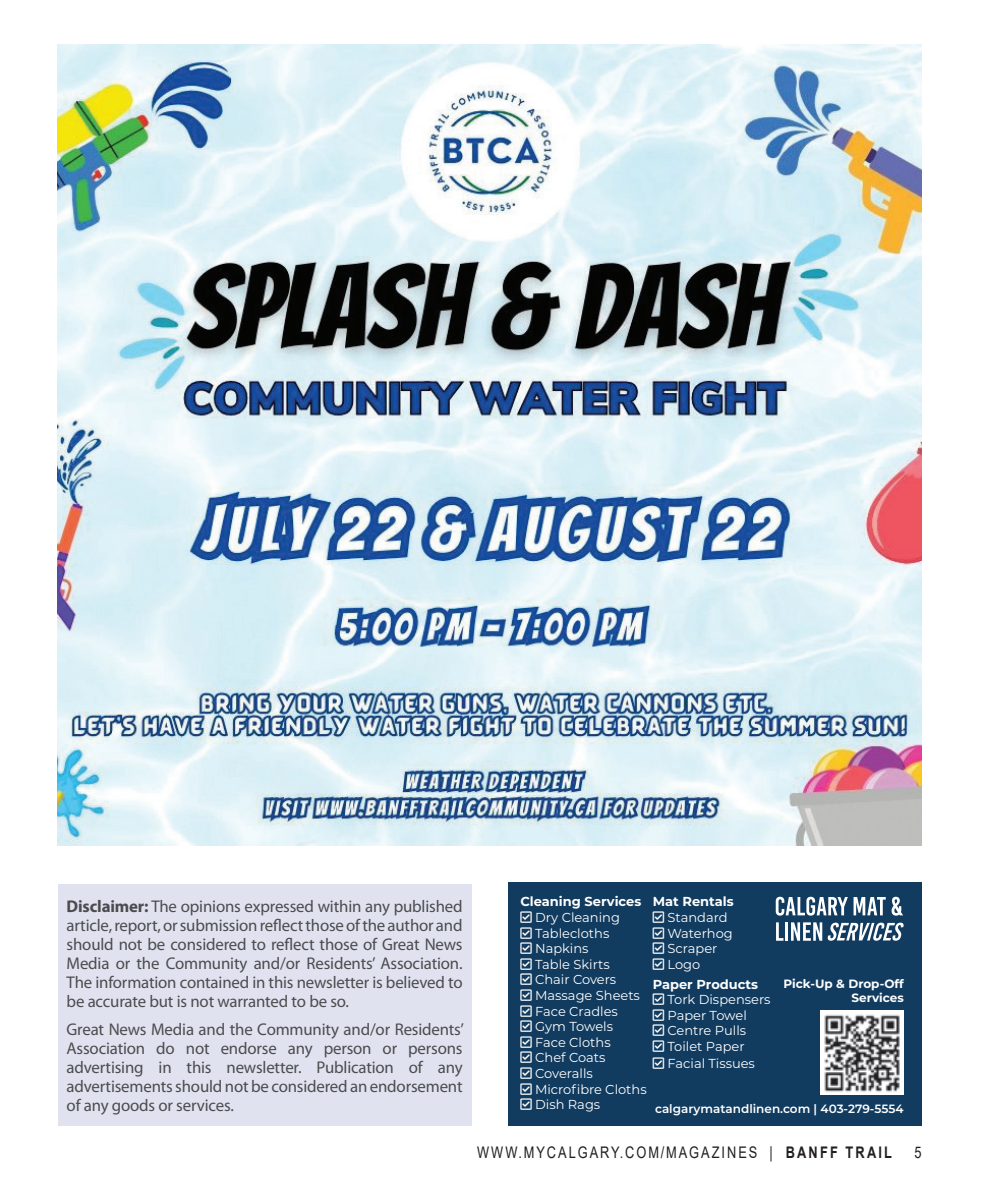
<style>
.page{position:relative;width:990px;height:1188px;background:#fff}
.page>*{position:absolute;margin:0;border:0;box-sizing:border-box;transform-origin:0 0}
.Body_text{font:17px/19px "Myriad Pro";letter-spacing:-.01em;color:#4b4c4d;text-align:justify}
.t1{font:16px "Arial";letter-spacing:.155em;color:#231f20;scale:.8 1}
.t2{font:13px/15.6px "Montserrat";color:#fff}
.t3{font:600 12px "Montserrat";color:#fff}
.t4{font:700 12px/14.4px "Montserrat";color:#fff;text-align:right}
.s1{font-weight:700}
</style>
<div class="page">
<img style="left:58px;top:45px;width:864px;height:801px">
<div style="left:508px;top:883px;width:414px;height:243px;background:#113b5f"></div>
<img style="left:820px;top:1011px;width:84px;height:83px">
<svg style="left:776px;top:897px;width:72px;height:19px"></svg>
<svg style="left:854px;top:897px;width:32px;height:18px"></svg>
<svg style="left:892px;top:897px;width:11px;height:19px"></svg>
<svg style="left:776px;top:922px;width:7px;height:19px"></svg>
<hr style="left:785px;top:922px;width:3px;height:19px;background:#fff">
<svg style="left:791px;top:922px;width:113px;height:19px"></svg>
<div style="left:58px;top:884px;width:414px;height:242px;background:#e0e2f0"></div>
<p class="Body_text" style="left:67px;top:897px;width:398px"><span class="s1">Disclaimer:</span> The opinions expressed within any published article, report, or submission reflect those of the author and should not be considered to reflect those of Great News Media or the Community and/or Residents’ Association.<br>The information contained in this newsletter is believed to be accurate but is not warranted to be so.</p>
<p class="Body_text" style="left:67px;top:1020px;width:399px">Great News Media and the Community and/or Residents’ Association do not endorse any person or persons advertising in this newsletter. Publication of any advertisements should not be considered an endorsement of any goods or services.</p>
<p class="t2" style="left:535px;top:893px;width:113px;text-indent:-15px"><span class="s1">Cleaning Services<br></span>Dry Cleaning<br>Tablecloths<br>Napkins<br>Table Skirts<br>Chair Covers<br>Massage Sheets<br>Face Cradles<br>Gym Towels<br>Face Cloths<br>Chef Coats<br>Coveralls<br>Microfibre Cloths<br>Dish Rags</p>
<p class="t2" style="left:668px;top:893px;width:68px;text-indent:-15px"><span class="s1">Mat Rentals<br></span>Standard<br>Waterhog<br>Scraper<br>Logo</p>
<p class="t2" style="left:668px;top:976px;width:105px;text-indent:-15px"><span class="s1">Paper Products<br></span>Tork Dispensers<br>Paper Towel<br>Centre Pulls<br>Toilet Paper<br>Facial Tissues</p>
<p class="t4" style="left:784px;top:976px;width:122px">Pick-Up &amp; Drop-Off<br>Services</p>
<p class="t3" style="left:655px;top:1100px;width:250px">calgarymatandlinen.com | 403-279-5554</p>
<p class="t1" style="left:477px;top:1141px;width:520px">WWW.MYCALGARY.COM/MAGAZINES | <span class="s1">BANFF TRAIL</span></p>
<p class="t1" style="left:914px;top:1141px;width:10px">5</p>
</div>
